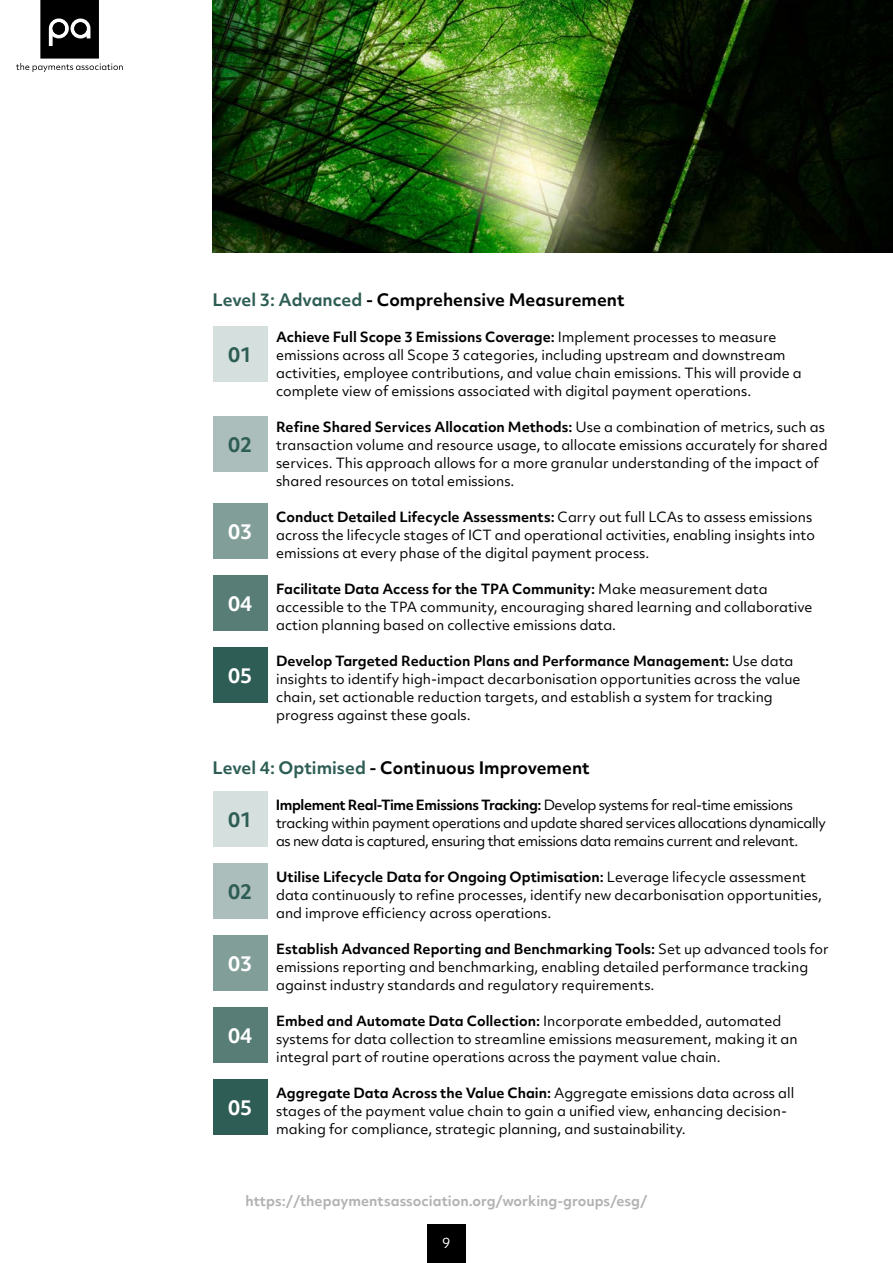
<style>
.page{position:relative;width:893px;height:1263px;background:#fff}
.page>*{position:absolute;margin:0;border:0;box-sizing:border-box;transform-origin:0 0}
.t1{font:700 19.5px "Objektiv Mk 2";color:#fff}
.t2{font:700 19.5px "Objektiv Mk 2";color:#2d5d54}
.t3{font:700 16.5px "Objektiv Mk 2";color:#000}
.t4{font:13.5px/18px "Objektiv Mk 2";color:#000}
.t5{font:13.5px/18px "Objektiv Mk 2";letter-spacing:-.03em;color:#000}
.t6{font:700 13.5px "Objektiv Mk 2";color:#b3b2b2}
.t7{font:13.5px "Objektiv Mk 2";color:#fff}
.s1{color:#2d5d54}
.s2{font-weight:700}
</style>
<div class="page">
<div style="left:427px;top:1224px;width:39px;height:39px;background:#000"></div>
<svg style="left:16px;top:0;width:107px;height:72px"></svg>
<div style="left:213px;top:326px;width:55px;height:55px;background:#d5dfdd"></div>
<div style="left:213px;top:416px;width:55px;height:55px;background:#abbebb"></div>
<div style="left:213px;top:503px;width:55px;height:55px;background:#819e98"></div>
<div style="left:213px;top:575px;width:55px;height:55px;background:#577d76"></div>
<div style="left:213px;top:647px;width:55px;height:55px;background:#2d5d54"></div>
<div style="left:213px;top:791px;width:55px;height:55px;background:#d5dfdd"></div>
<div style="left:213px;top:863px;width:55px;height:55px;background:#abbebb"></div>
<div style="left:213px;top:935px;width:55px;height:55px;background:#819e98"></div>
<div style="left:213px;top:1007px;width:55px;height:55px;background:#577d76"></div>
<div style="left:213px;top:1079px;width:55px;height:55px;background:#2d5d54"></div>
<img style="left:213px;top:0;width:680px;height:252px">
<p class="t3" style="left:213px;top:288px;width:414px"><span class="s1">Level 3: Advanced</span> - Comprehensive Measurement</p>
<h1 class="t2" style="left:228px;top:341px;width:26px">01</h1>
<p class="t4" style="left:276px;top:328px;width:527px"><span class="s2">Achieve Full Scope 3 Emissions Coverage:</span> Implement processes to measure emissions across all Scope 3 categories, including upstream and downstream activities, employee contributions, and value chain emissions. This will provide a complete view of emissions associated with digital payment operations.</p>
<h1 class="t2" style="left:228px;top:431px;width:26px">02</h1>
<h1 class="t1" style="left:228px;top:517px;width:26px">03</h1>
<h1 class="t1" style="left:228px;top:589px;width:26px">04</h1>
<p class="t4" style="left:276px;top:418px;width:553px"><span class="s2">Refine Shared Services Allocation Methods:</span> Use a combination of metrics, such as transaction volume and resource usage, to allocate emissions accurately for shared services. This approach allows for a more granular understanding of the impact of shared resources on total emissions.</p>
<p class="t4" style="left:276px;top:508px;width:540px"><span class="s2">Conduct Detailed Lifecycle Assessments:</span> Carry out full LCAs to assess emissions across the lifecycle stages of ICT and operational activities, enabling insights into emissions at every phase of the digital payment process.</p>
<p class="t4" style="left:276px;top:580px;width:538px"><span class="s2">Facilitate Data Access for the TPA Community:</span> Make measurement data accessible to the TPA community, encouraging shared learning and collaborative action planning based on collective emissions data.</p>
<p class="t4" style="left:276px;top:652px;width:526px"><span class="s2">Develop Targeted Reduction Plans and Performance Management:</span> Use data insights to identify high-impact decarbonisation opportunities across the value chain, set actionable reduction targets, and establish a system for tracking progress against these goals.</p>
<p class="t3" style="left:213px;top:756px;width:379px"><span class="s1">Level 4: Optimised</span> - Continuous Improvement</p>
<h1 class="t2" style="left:228px;top:805px;width:26px">01</h1>
<h1 class="t1" style="left:228px;top:661px;width:26px">05</h1>
<p class="t5" style="left:276px;top:796px;width:552px"><span class="s2">Implement Real-Time Emissions Tracking:</span> Develop systems for real-time emissions tracking within payment operations and update shared services allocations dynamically as new data is captured, ensuring that emissions data remains current and relevant.</p>
<h1 class="t2" style="left:228px;top:877px;width:26px">02</h1>
<h1 class="t1" style="left:228px;top:949px;width:26px">03</h1>
<h1 class="t1" style="left:228px;top:1021px;width:26px">04</h1>
<h1 class="t1" style="left:228px;top:1093px;width:26px">05</h1>
<p class="t4" style="left:276px;top:868px;width:547px"><span class="s2">Utilise Lifecycle Data for Ongoing Optimisation:</span> Leverage lifecycle assessment data continuously to refine processes, identify new decarbonisation opportunities, and improve efficiency across operations.</p>
<p class="t4" style="left:276px;top:940px;width:554px"><span class="s2">Establish Advanced Reporting and Benchmarking Tools:</span> Set up advanced tools for emissions reporting and benchmarking, enabling detailed performance tracking against industry standards and regulatory requirements.</p>
<p class="t4" style="left:276px;top:1012px;width:523px"><span class="s2">Embed and Automate Data Collection:</span> Incorporate embedded, automated systems for data collection to streamline emissions measurement, making it an integral part of routine operations across the payment value chain.</p>
<p class="t4" style="left:276px;top:1084px;width:520px"><span class="s2">Aggregate Data Across the Value Chain:</span> Aggregate emissions data across all stages of the payment value chain to gain a unified view, enhancing decision&shy;making for compliance, strategic planning, and sustainability.</p>
<p class="t6" style="left:245px;top:1191px;width:404px">https://thepaymentsassociation.org/working-groups/esg/</p>
<p class="t7" style="left:442px;top:1234px;width:10px">9</p>
</div>
